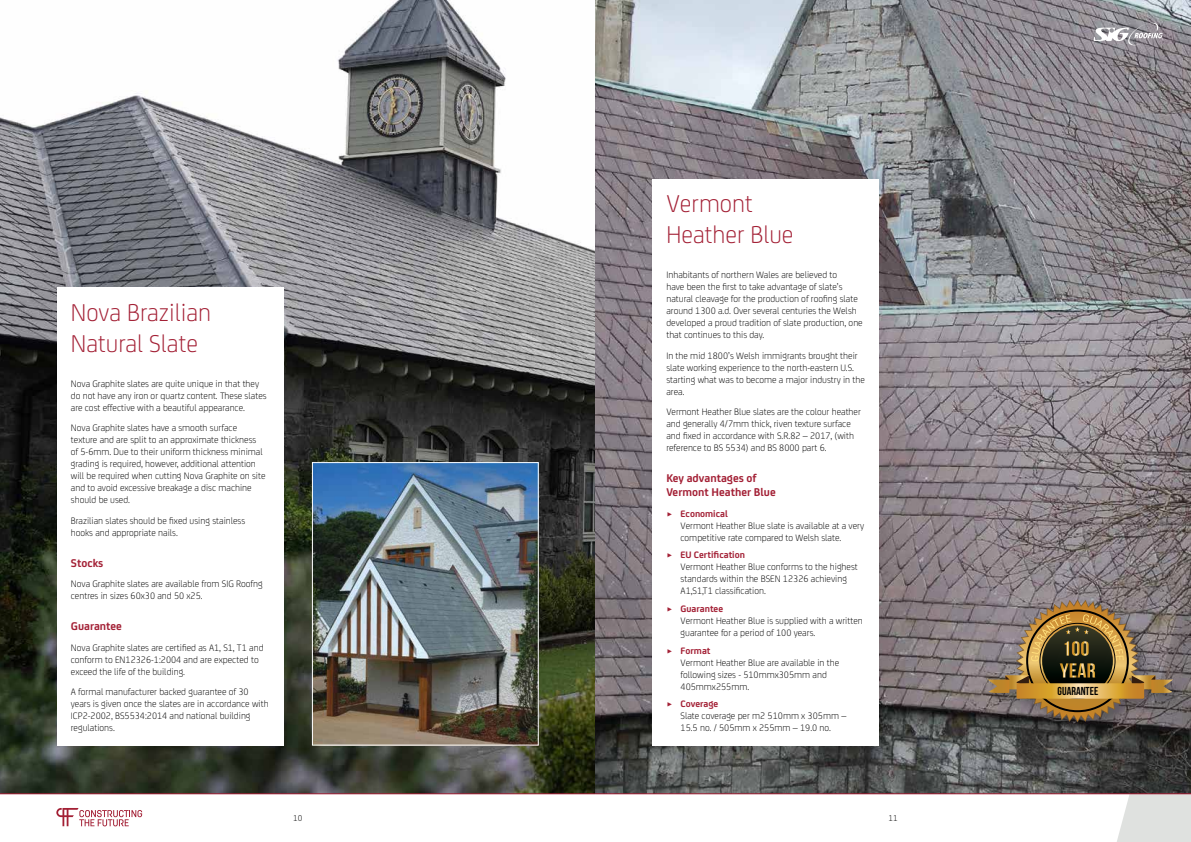
<style>
.page{position:relative;width:1191px;height:842px;background:#fff}
.page>*{position:absolute;margin:0;border:0;box-sizing:border-box;transform-origin:0 0}
.t1{font:300 26px/31.2px "FS Joey";color:#a32035}
.t2{font:700 12px/14px "FS Joey";color:#a32035}
.t3{font:11.5px "Bebas Neue";color:#000}
.t4{font:300 10px/12px "FS Joey";color:#000}
.t5{font:300 9px "FS Joey";color:#000}
.s1{font-family:"Montserrat";color:#a32035}
.s2{font-weight:700;color:#a32035}
</style>
<div class="page">
<img style="left:0;top:0;width:1191px;height:794px">
<img style="left:314px;top:464px;width:223px;height:280px">
<div style="left:312px;top:462px;width:227px;height:284px;border:1px solid #fff"></div>
<div style="left:57px;top:287px;width:226px;height:459px;background:#fff"></div>
<div style="left:652px;top:179px;width:227px;height:567px;background:#fff"></div>
<img style="left:980px;top:591px;width:7px;height:155px">
<svg style="left:987px;top:533px;width:204px;height:309px;background:#877d72"></svg>
<svg style="left:56px;top:808px;width:86px;height:18px"></svg>
<svg style="left:1093px;top:23px;width:69px;height:22px"></svg>
<hr style="left:0;top:794px;width:595px;height:1px;background:#a32035">
<hr style="left:595px;top:794px;width:596px;height:1px;background:#a32035">
<h1 class="t1" style="left:71px;top:295px;width:142px">Nova Brazilian<br>Natural Slate</h1>
<p class="t4" style="left:71px;top:377px;width:197px">Nova Graphite slates are quite unique in that they do not have any iron or quartz content. These slates are cost effective with a beautiful appearance.</p>
<p class="t4" style="left:71px;top:421px;width:196px">Nova Graphite slates have a smooth surface texture and are split to an approximate thickness of 5-6mm. Due to their uniform thickness minimal grading is required, however, additional attention will be required when cutting Nova Graphite on site and to avoid excessive breakage a disc machine should be used.</p>
<p class="t4" style="left:71px;top:514px;width:176px">Brazilian slates should be fixed using stainless hooks and appropriate nails.</p>
<p class="t2" style="left:71px;top:555px;width:34px">Stocks</p>
<p class="t4" style="left:71px;top:577px;width:193px">Nova Graphite slates are available from SIG Roofng centres in sizes 60x30 and 50 x25.</p>
<p class="t2" style="left:71px;top:619px;width:53px">Guarantee</p>
<p class="t4" style="left:71px;top:641px;width:194px">Nova Graphite slates are certified as A1, S1, T1 and conform to EN12326-1:2004 and are expected to exceed the life of the building.</p>
<p class="t4" style="left:71px;top:685px;width:199px">A formal manufacturer backed guarantee of 30 years is given once the slates are in accordance with ICP2-2002, BS5534:2014 and national building regulations.</p>
<h1 class="t1" style="left:666px;top:186px;width:129px">Vermont<br>Heather Blue</h1>
<p class="t4" style="left:666px;top:268px;width:198px">Inhabitants of northern Wales are believed to<br>have been the first to take advantage of slate’s natural cleavage for the production of roofing slate around 1300 a.d. Over several centuries the Welsh developed a proud tradition of slate production, one that continues to this day.</p>
<p class="t4" style="left:666px;top:349px;width:200px">In the mid 1800’s Welsh immigrants brought their slate working experience to the north-eastern U.S. starting what was to become a major industry in the area.</p>
<p class="t4" style="left:666px;top:405px;width:196px">Vermont Heather Blue slates are the colour heather and generally 4/7mm thick, riven texture surface and fixed in accordance with S.R.82 – 2017, (with reference to BS 5534) and BS 8000 part 6.</p>
<p class="t2" style="left:666px;top:470px;width:111px">Key advantages of<br>Vermont Heather Blue</p>
<p class="t4" style="left:680px;top:507px;width:185px;text-indent:-14px"><span class="s1">▶</span> <span class="s2">Economical<br></span>Vermont Heather Blue slate is available at a very competitive rate compared to Welsh slate.</p>
<p class="t4" style="left:680px;top:548px;width:179px;text-indent:-14px"><span class="s1">▶</span> <span class="s2">EU Certification<br></span>Vermont Heather Blue conforms to the highest standards within the BSEN 12326 achieving A1,S1,T1 classification.</p>
<p class="t4" style="left:680px;top:602px;width:184px;text-indent:-14px"><span class="s1">▶</span> <span class="s2">Guarantee<br></span>Vermont Heather Blue is supplied with a written guarantee for a period of 100 years.</p>
<p class="t4" style="left:680px;top:644px;width:160px;text-indent:-14px"><span class="s1">▶</span> <span class="s2">Format<br></span>Vermont Heather Blue are available in the following sizes - 510mmx305mm and<br>405mmx255mm.</p>
<p class="t4" style="left:680px;top:697px;width:167px;text-indent:-14px"><span class="s1">▶</span> <span class="s2">Coverage<br></span>Slate coverage per m2 510mm x 305mm –<br>15.5 no. / 505mm x 255mm – 19.0 no.</p>
<p class="t5" style="left:293px;top:811px;width:11px">10</p>
<p class="t5" style="left:888px;top:811px;width:11px">11</p>
<p class="t3" style="left:1057px;top:685px;width:42px">GUARANTEE</p>
</div>
